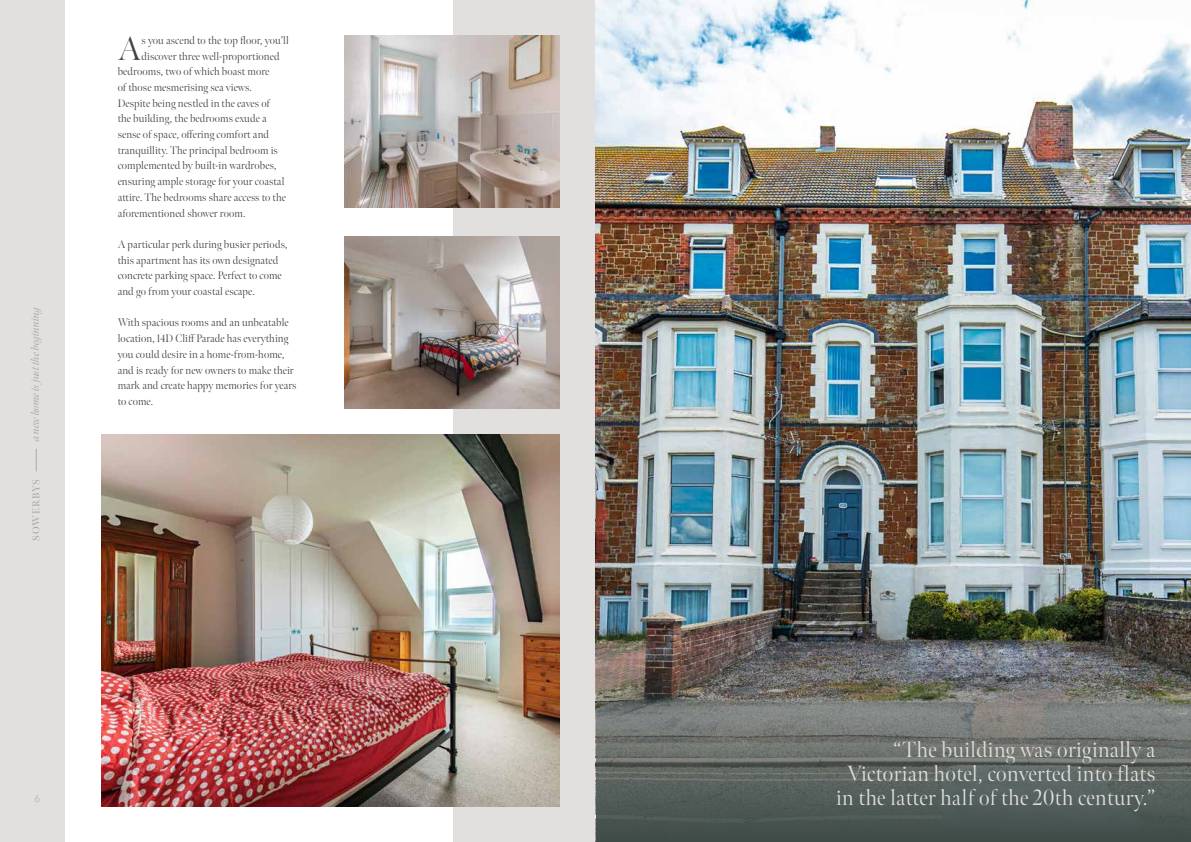
<style>
.page{position:relative;width:1191px;height:842px;background:#fff}
.page>*{position:absolute;margin:0;border:0;box-sizing:border-box;transform-origin:0 0}
.t1{font:300 33.6px "Meno Banner";color:#434141}
.t2{font:300 22px/24px "Meno Banner";letter-spacing:.02em;color:#e1dfde;text-align:right}
.t3{font:300 11px/15.7px "Meno Banner";letter-spacing:.01em;color:#434141}
.t4{font:italic 11px "Meno Banner";letter-spacing:-.01em;color:#ada8a0}
.t5{font:600 10px "Meno Banner";letter-spacing:.08em;color:#ada8a0}
.t6{font:300 10px "Quasimoda";color:#ada8a0}
</style>
<div class="page">
<div style="left:0;top:0;width:595px;height:842px;background:#e2e0df"></div>
<svg style="left:36px;top:449px;width:1px;height:22px"></svg>
<div style="left:65px;top:0;width:388px;height:842px;background:#fff"></div>
<img style="left:102px;top:434px;width:457px;height:372px">
<img style="left:345px;top:36px;width:214px;height:172px">
<img style="left:345px;top:236px;width:214px;height:172px">
<img style="left:595px;top:0;width:596px;height:842px">
<svg style="left:596px;top:634px;width:595px;height:208px;background:#626663"></svg>
<p class="t4" style="left:29px;top:441px;width:138px;rotate:-90deg">a new home is just the beginning</p>
<p class="t5" style="left:30px;top:541px;width:63px;rotate:-90deg">SOWERBYS</p>
<h1 class="t1" style="left:118px;top:28px;width:25px">A</h1>
<p class="t3" style="left:141px;top:32px;width:149px">s you ascend to the top floor, you’ll</p>
<p class="t3" style="left:141px;top:48px;width:140px">discover three well-proportioned</p>
<p class="t3" style="left:118px;top:64px;width:153px">bedrooms, two of which boast more</p>
<p class="t3" style="left:118px;top:80px;width:136px">of those mesmerising sea views.</p>
<p class="t3" style="left:118px;top:95px;width:154px">Despite being nestled in the eaves of</p>
<p class="t3" style="left:118px;top:111px;width:150px">the building, the bedrooms exude a</p>
<p class="t3" style="left:118px;top:127px;width:153px">sense of space, offering comfort and</p>
<p class="t3" style="left:118px;top:142px;width:162px">tranquillity. The principal bedroom is</p>
<p class="t3" style="left:118px;top:158px;width:160px">complemented by built-in wardrobes,</p>
<p class="t3" style="left:118px;top:174px;width:168px">ensuring ample storage for your coastal</p>
<p class="t3" style="left:118px;top:189px;width:170px">attire. The bedrooms share access to the</p>
<p class="t3" style="left:118px;top:205px;width:129px">aforementioned shower room.</p>
<p class="t3" style="left:118px;top:237px;width:171px">A particular perk during busier periods, this apartment has its own designated concrete parking space. Perfect to come and go from your coastal escape.</p>
<p class="t3" style="left:118px;top:315px;width:180px">With spacious rooms and an unbeatable location, 14D Cliff Parade has everything you could desire in a home-from-home, and is ready for new owners to make their mark and create happy memories for years to come.</p>
<p class="t6" style="left:35px;top:791px;width:7px">6</p>
<h2 class="t2" style="left:836px;top:737px;width:321px">“The building was originally a<br>Victorian hotel, converted into flats in the latter half of the 20th century.”</h2>
</div>
